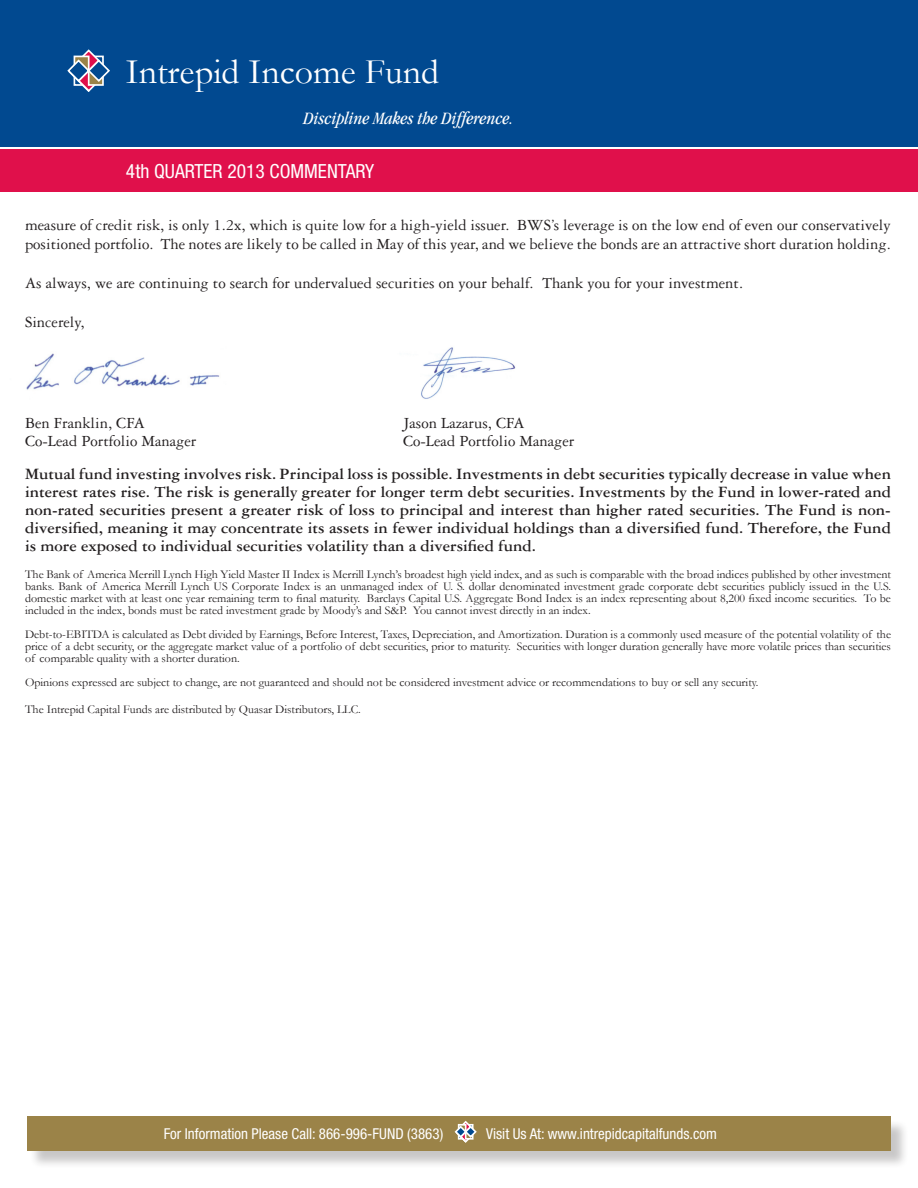
<style>
.page{position:relative;width:918px;height:1188px;background:#fff}
.page>*{position:absolute;margin:0;border:0;box-sizing:border-box;transform-origin:0 0}
.t1{font:36px "Garamond";color:#fff}
.t2{font:condensed 19.5px "Helvetica Neue";color:#fff}
.t3{font:italic condensed 18px "Garamond";color:#fff}
.t4{font:700 16.8px/18px "Garamond Three";color:#231f20;text-align:justify}
.t5{font:16.5px/19.5px "Garamond Three";color:#231f20}
.t6{font:condensed 15px "Helvetica Neue";color:#fff}
.t7{font:12px/12px "Garamond";color:#231f20;text-align:justify}
</style>
<div class="page">
<img style="left:26px;top:353px;width:194px;height:37px">
<img style="left:421px;top:347px;width:95px;height:52px">
<div style="left:0;top:0;width:918px;height:147px;background:#014990"></div>
<div style="left:0;top:149px;width:918px;height:42px;background:#e0104b"></div>
<svg style="left:67px;top:49px;width:43px;height:43px"></svg>
<div style="left:30px;top:1119px;width:879px;height:50px;background:#231f20;opacity:.25"></div>
<div style="left:27px;top:1116px;width:864px;height:34px;background:#9b8348"></div>
<svg style="left:455px;top:1121px;width:22px;height:22px"></svg>
<h1 class="t1" style="left:126px;top:48px;width:315px">Intrepid Income Fund</h1>
<h3 class="t3" style="left:304px;top:108px;width:211px">Discipline Makes the Difference.</h3>
<h2 class="t2" style="left:126px;top:160px;width:250px">4th QUARTER 2013 COMMENTARY</h2>
<p class="t5" style="left:25px;top:215px;width:867px">measure of credit risk, is only 1.2x, which is quite low for a high-yield issuer. BWS’s leverage is on the low end of even our conservatively positioned portfolio. The notes are likely to be called in May of this year, and we believe the bonds are an attractive short duration holding.</p>
<h3 class="t5" style="left:25px;top:274px;width:720px">As always, we are continuing to search for undervalued securities on your behalf. Thank you for your investment.</h3>
<h3 class="t5" style="left:25px;top:313px;width:61px">Sincerely,</h3>
<h3 class="t5" style="left:25px;top:413px;width:121px">Ben Franklin, CFA</h3>
<h3 class="t5" style="left:403px;top:413px;width:123px">Jason Lazarus, CFA</h3>
<h3 class="t5" style="left:25px;top:431px;width:173px">Co-Lead Portfolio Manager</h3>
<h3 class="t5" style="left:403px;top:431px;width:173px">Co-Lead Portfolio Manager</h3>
<p class="t4" style="left:25px;top:465px;width:868px">Mutual fund investing involves risk. Principal loss is possible. Investments in debt securities typically decrease in value when interest rates rise. The risk is generally greater for longer term debt securities. Investments by the Fund in lower-rated and non-rated securities present a greater risk of loss to principal and interest than higher rated securities. The Fund is non&shy;diversified, meaning it may concentrate its assets in fewer individual holdings than a diversified fund. Therefore, the Fund is more exposed to individual securities volatility than a diversified fund.</p>
<p class="t7" style="left:25px;top:568px;width:867px">The Bank of America Merrill Lynch High Yield Master II Index is Merrill Lynch’s broadest high yield index, and as such is comparable with the broad indices published by other investment banks. Bank of America Merrill Lynch US Corporate Index is an unmanaged index of U. S. dollar denominated investment grade corporate debt securities publicly issued in the U.S. domestic market with at least one year remaining term to final maturity. Barclays Capital U.S. Aggregate Bond Index is an index representing about 8,200 fixed income securities. To be included in the index, bonds must be rated investment grade by Moody’s and S&amp;P. You cannot invest directly in an index.</p>
<p class="t7" style="left:25px;top:628px;width:867px">Debt-to-EBITDA is calculated as Debt divided by Earnings, Before Interest, Taxes, Depreciation, and Amortization. Duration is a commonly used measure of the potential volatility of the price of a debt security, or the aggregate market value of a portfolio of debt securities, prior to maturity. Securities with longer duration generally have more volatile prices than securities of comparable quality with a shorter duration.</p>
<p class="t7" style="left:25px;top:676px;width:735px">Opinions expressed are subject to change, are not guaranteed and should not be considered investment advice or recommendations to buy or sell any security.</p>
<p class="t7" style="left:25px;top:703px;width:337px">The Intrepid Capital Funds are distributed by Quasar Distributors, LLC.</p>
<p class="t6" style="left:164px;top:1125px;width:281px">For Information Please Call: 866-996-FUND (3863)</p>
<p class="t6" style="left:486px;top:1125px;width:232px">Visit Us At: www.intrepidcapitalfunds.com</p>
</div>
